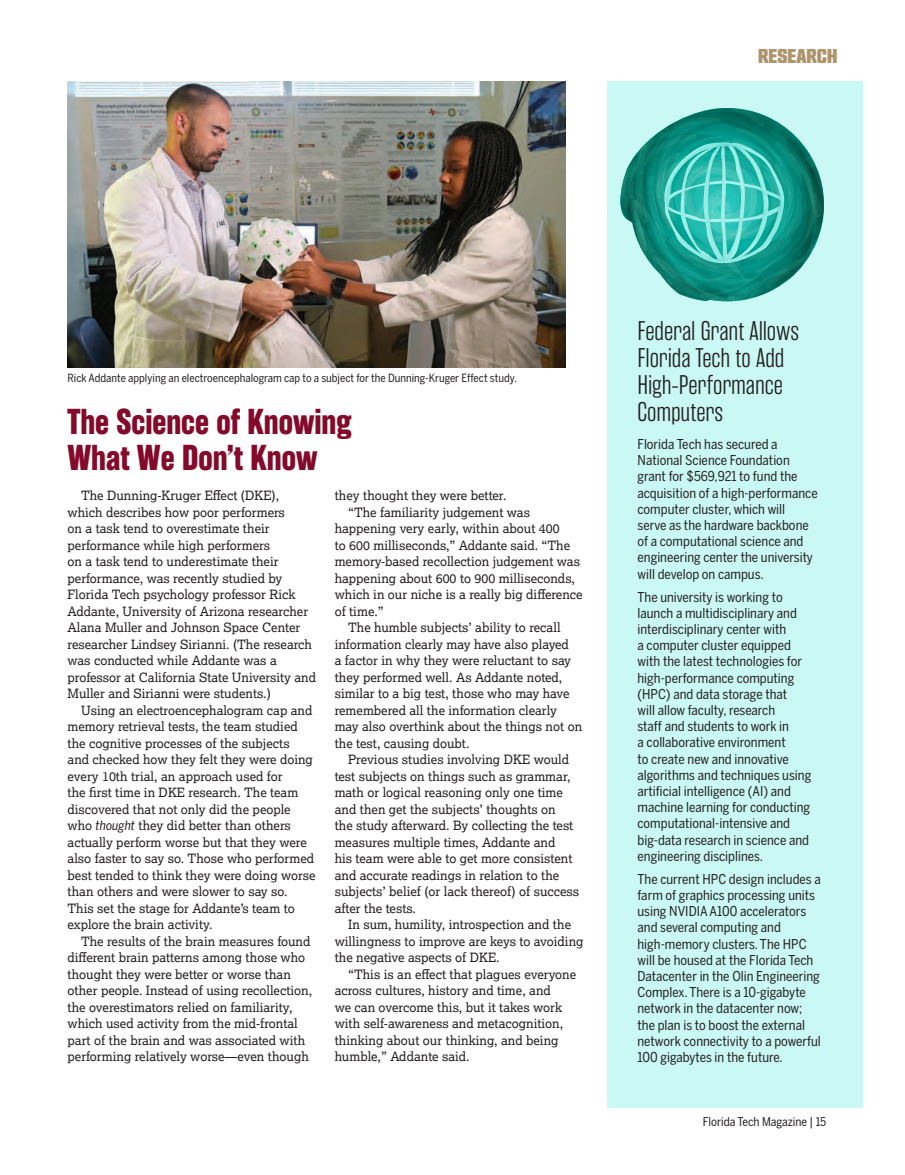
<style>
.page{position:relative;width:905px;height:1175px;background:#fff}
.page>*{position:absolute;margin:0;border:0;box-sizing:border-box;transform-origin:0 0}
.OC-Large_Crimson_Hea{font:700 36px/36px "Rama Gothic E";color:#830a2b}
.OC-Large_Rama_Light{font:300 27px/27px "Rama Gothic E";color:#231f20}
.t1{font:700 19.5px "Countach";color:#ad956d;scale:1.2 1}
.OC-Sans_Serif_Body_S{font:13.5px/16.2px "Benton Sans Condensed";color:#231f20}
.OC-Serif_Featurette{font:12.75px/16.5px "Lexia";color:#231f20}
.t2{font:12px "Benton Sans Condensed";color:#231f20}
.OC-Cutline{font:11.25px "Benton Sans Condensed";color:#231f20}
.s1{font-family:"Benton Sans Condensed";font-style:italic}
</style>
<div class="page">
<div style="left:607px;top:81px;width:255px;height:1026px;background:#caf8f5"></div>
<img style="left:68px;top:81px;width:498px;height:286px">
<svg style="left:620px;top:108px;width:204px;height:193px"></svg>
<h3 class="t1" style="left:758px;top:43px;width:68px">RESEARCH</h3>
<p class="OC-Cutline" style="left:68px;top:371px;width:451px">Rick Addante applying an electroencephalogram cap to a subject for the Dunning-Kruger Effect study.</p>
<p class="OC-Large_Crimson_Hea" style="left:68px;top:404px;width:285px">The Science of Knowing<br>What We Don’t Know</p>
<p class="OC-Serif_Featurette" style="left:67px;top:487px;width:250px;text-indent:14px">The Dunning-Kruger Effect (DKE), which describes how poor performers<br>on a task tend to overestimate their performance while high performers<br>on a task tend to underestimate their performance, was recently studied by Florida Tech psychology professor Rick Addante, University of Arizona researcher Alana Muller and Johnson Space Center researcher Lindsey Sirianni. (The research was conducted while Addante was a professor at California State University and Muller and Sirianni were students.)</p>
<p class="OC-Serif_Featurette" style="left:67px;top:701px;width:249px;text-indent:14px">Using an electroencephalogram cap and memory retrieval tests, the team studied the cognitive processes of the subjects<br>and checked how they felt they were doing every 10th trial, an approach used for<br>the first time in DKE research. The team discovered that not only did the people who <span class="s1">thought</span> they did better than others actually perform worse but that they were also faster to say so. Those who performed best tended to think they were doing worse than others and were slower to say so.<br>This set the stage for Addante’s team to explore the brain activity.</p>
<p class="OC-Serif_Featurette" style="left:67px;top:932px;width:246px;text-indent:14px">The results of the brain measures found different brain patterns among those who thought they were better or worse than other people. Instead of using recollection, the overestimators relied on familiarity, which used activity from the mid-frontal part of the brain and was associated with performing relatively worse—even though</p>
<p class="OC-Serif_Featurette" style="left:334px;top:487px;width:173px">they thought they were better.</p>
<p class="OC-Serif_Featurette" style="left:334px;top:503px;width:249px;text-indent:14px">“The familiarity judgement was happening very early, within about 400<br>to 600 milliseconds,” Addante said. “The memory-based recollection judgement was happening about 600 to 900 milliseconds, which in our niche is a really big difference of time.”</p>
<p class="OC-Serif_Featurette" style="left:334px;top:619px;width:249px;text-indent:14px">The humble subjects’ ability to recall information clearly may have also played<br>a factor in why they were reluctant to say they performed well. As Addante noted, similar to a big test, those who may have remembered all the information clearly may also overthink about the things not on the test, causing doubt.</p>
<p class="OC-Serif_Featurette" style="left:334px;top:751px;width:246px;text-indent:14px">Previous studies involving DKE would test subjects on things such as grammar, math or logical reasoning only one time and then get the subjects’ thoughts on<br>the study afterward. By collecting the test measures multiple times, Addante and<br>his team were able to get more consistent and accurate readings in relation to the subjects’ belief (or lack thereof) of success after the tests.</p>
<p class="OC-Serif_Featurette" style="left:334px;top:916px;width:250px;text-indent:14px">In sum, humility, introspection and the willingness to improve are keys to avoiding the negative aspects of DKE.</p>
<p class="OC-Serif_Featurette" style="left:334px;top:965px;width:243px;text-indent:14px">“This is an effect that plagues everyone across cultures, history and time, and<br>we can overcome this, but it takes work with self-awareness and metacognition, thinking about our thinking, and being humble,” Addante said.</p>
<p class="OC-Large_Rama_Light" style="left:637px;top:317px;width:163px">Federal Grant Allows<br>Florida Tech to Add<br>High-Performance<br>Computers</p>
<p class="OC-Sans_Serif_Body_S" style="left:637px;top:436px;width:182px">Florida Tech has secured a<br>National Science Foundation grant for $569,921 to fund the acquisition of a high-performance computer cluster, which will<br>serve as the hardware backbone of a computational science and engineering center the university will develop on campus.</p>
<p class="OC-Sans_Serif_Body_S" style="left:637px;top:588px;width:175px">The university is working to launch a multidisciplinary and interdisciplinary center with<br>a computer cluster equipped with the latest technologies for high-performance computing (HPC) and data storage that<br>will allow faculty, research<br>staff and students to work in<br>a collaborative environment<br>to create new and innovative algorithms and techniques using artificial intelligence (AI) and machine learning for conducting computational-intensive and big-data research in science and engineering disciplines.</p>
<p class="OC-Sans_Serif_Body_S" style="left:637px;top:870px;width:185px">The current HPC design includes a farm of graphics processing units using NVIDIA A100 accelerators and several computing and high-memory clusters. The HPC will be housed at the Florida Tech<br>Datacenter in the Olin Engineering<br>Complex. There is a 10-gigabyte network in the datacenter now; the plan is to boost the external network connectivity to a powerful<br>100 gigabytes in the future.</p>
<p class="t2" style="left:702px;top:1114px;width:125px">Florida Tech Magazine | 15</p>
</div>
